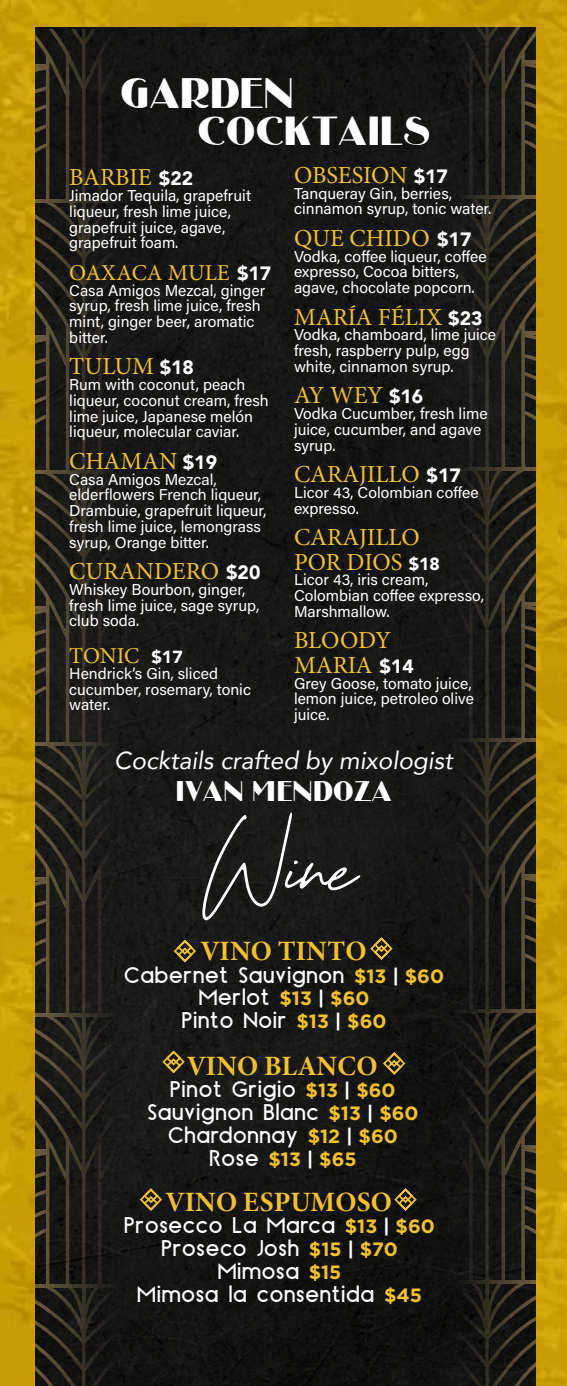
<style>
.page{position:relative;width:567px;height:1386px;background:#fff}
.page>*{position:absolute;margin:0;border:0;box-sizing:border-box;transform-origin:0 0}
.t1{font:70px "Autographer";color:#fff}
.t2{font:36.75px "Uncle Bob MF";color:#fff}
.t3{font:35px "Uncle Bob MF";color:#fff}
.t4{font:28px "Minion Variable Concept";letter-spacing:.01em;color:#f4c12c}
.t5{font:28px "Minion Variable Concept";letter-spacing:.005em;color:#f4c12a}
.t6{font:24.5px/24.5px "Minion Pro";color:#f3c12c}
.t7{font:italic 24.5px "Avenir";color:#fff}
.t8{font:24.5px "Uncle Bob MF";color:#fff}
.t9{font:22.75px/22.8px "Magical Stylish Sans Serif Demo";color:#fff;text-align:center}
.t10{font:22.75px "Minion Pro";color:#f3c12c}
.t11{font:700 19.25px "Gotham Pro";color:#f4c12a}
.t12{font:15.75px/15.8px "Acumin Variable Concept";color:#fff}
.s1{font-family:"Avenir";font-weight:900;font-size:19.25px;color:#fff}
.s2{font-family:"Avenir";font-weight:900;font-size:17.5px;color:#fff}
.s3{font-family:"Gotham Pro";font-weight:700;font-size:19.25px;color:#f4c12a}
.s4{font-family:"Gotham Pro";font-weight:700;font-size:19.25px}
.s5{font-family:"Magical Stylish Sans Serif Demo";font-weight:400;font-size:22.75px;color:#fff}
.s6{color:#fff}
</style>
<div class="page">
<img style="left:0;top:0;width:567px;height:1386px">
<div style="left:35px;top:28px;width:397px;height:1358px;background:#161615"></div>
<svg style="left:432px;top:25px;width:104px;height:1361px;background:#1d1b17"></svg>
<hr style="left:524px;top:60px;width:12px;height:4px;background:#63563b">
<svg style="left:369px;top:936px;width:25px;height:25px"></svg>
<svg style="left:382px;top:1051px;width:25px;height:25px"></svg>
<svg style="left:393px;top:1187px;width:25px;height:25px"></svg>
<svg style="left:35px;top:29px;width:162px;height:1357px;background:#1e1d19"></svg>
<h2 class="t2" style="left:118px;top:68px;width:177px">GARDEN</h2>
<h3 class="t3" style="left:197px;top:107px;width:234px">COCKTAILS</h3>
<h3 class="t6" style="left:69px;top:165px;width:125px">BARBIE <span class="s1">$22</span></h3>
<p class="t12" style="left:69px;top:187px;width:183px">Jimador Tequila, grapefruit liqueur, fresh lime juice, grapefruit juice, agave, grapefruit foam.</p>
<h3 class="t10" style="left:69px;top:257px;width:203px">OAXACA MULE <span class="s1">$17</span></h3>
<p class="t12" style="left:69px;top:282px;width:197px">Casa Amigos Mezcal, ginger syrup, fresh lime juice, fresh mint, ginger beer, aromatic bitter.</p>
<h3 class="t6" style="left:69px;top:354px;width:126px">TULUM <span class="s1">$18</span></h3>
<p class="t12" style="left:69px;top:376px;width:201px">Rum with coconut, peach liqueur, coconut cream, fresh lime juice, Japanese melón liqueur, molecular caviar.</p>
<h3 class="t6" style="left:69px;top:449px;width:149px">CHAMAN <span class="s1">$19</span></h3>
<p class="t12" style="left:69px;top:471px;width:199px">Casa Amigos Mezcal, elderflowers French liqueur,<br>Drambuie, grapefruit liqueur, fresh lime juice, lemongrass syrup, Orange bitter.</p>
<h3 class="t6" style="left:69px;top:559px;width:193px">CURANDERO <span class="s1">$20</span></h3>
<p class="t12" style="left:69px;top:581px;width:192px">Whiskey Bourbon, ginger, fresh lime juice, sage syrup, club soda.</p>
<h3 class="t10" style="left:69px;top:641px;width:115px">TONIC <span class="s2">$17</span></h3>
<p class="t12" style="left:69px;top:665px;width:183px">Hendrick’s Gin, sliced cucumber, rosemary, tonic water.</p>
<h3 class="t6" style="left:294px;top:163px;width:155px">OBSESION <span class="s1">$17</span></h3>
<p class="t12" style="left:294px;top:185px;width:199px">Tanqueray Gin, berries, cinnamon syrup, tonic water.</p>
<h3 class="t6" style="left:294px;top:226px;width:179px">QUE CHIDO <span class="s1">$17</span></h3>
<p class="t12" style="left:294px;top:248px;width:194px">Vodka, coffee liqueur, coffee expresso, Cocoa bitters, agave, chocolate popcorn.</p>
<h3 class="t6" style="left:294px;top:305px;width:190px">MARÍA FÉLIX <span class="s1">$23</span></h3>
<p class="t12" style="left:294px;top:326px;width:204px">Vodka, chamboard, lime juice fresh, raspberry pulp, egg white, cinnamon syrup.</p>
<h3 class="t6" style="left:294px;top:383px;width:131px">AY WEY <span class="s1">$16</span></h3>
<p class="t12" style="left:294px;top:405px;width:195px">Vodka Cucumber, fresh lime juice, cucumber, and agave syrup.</p>
<h3 class="t6" style="left:294px;top:462px;width:168px">CARAJILLO <span class="s1">$17</span></h3>
<p class="t12" style="left:294px;top:484px;width:186px">Licor 43, Colombian coffee expresso.</p>
<h3 class="t6" style="left:294px;top:525px;width:147px">CARAJILLO<br>POR DIOS <span class="s2">$18</span></h3>
<p class="t12" style="left:294px;top:571px;width:192px">Licor 43, iris cream,<br>Colombian coffee expresso,<br>Marshmallow.</p>
<h3 class="t6" style="left:294px;top:628px;width:121px">BLOODY<br>MARIA <span class="s1">$14</span></h3>
<p class="t12" style="left:294px;top:675px;width:181px">Grey Goose, tomato juice, lemon juice, petroleo olive juice.</p>
<h3 class="t7" style="left:114px;top:746px;width:340px">Cocktails crafted by mixologist</h3>
<h3 class="t8" style="left:175px;top:774px;width:218px">IVAN MENDOZA</h3>
<h1 class="t1" style="left:204px;top:821px;width:150px">Wine</h1>
<h3 class="t5" style="left:201px;top:931px;width:167px">VINO TINTO</h3>
<h3 class="t9" style="left:124px;top:965px;width:322px">Cabernet Sauvignon <span class="s3">$13</span> <span class="s4">|</span> <span class="s3">$60<br></span>Merlot <span class="s3">$13</span> <span class="s4">|</span> <span class="s3">$60<br></span>Pinto Noir <span class="s3">$13</span> <span class="s4">|</span> <span class="s3">$60</span></h3>
<h3 class="t4" style="left:188px;top:1046px;width:191px">VINO BLANCO</h3>
<h3 class="t9" style="left:147px;top:1080px;width:273px">Pinot Grigio <span class="s3">$13</span> <span class="s4">|</span> <span class="s3">$60<br></span>Sauvignon Blanc <span class="s3">$13</span> <span class="s4">|</span> <span class="s3">$60<br></span>Chardonnay <span class="s3">$12</span> <span class="s4">|</span> <span class="s3">$60</span></h3>
<p class="t11" style="left:209px;top:1148px;width:149px"><span class="s5">Rose</span> $13 <span class="s6">|</span> $65</p>
<h3 class="t4" style="left:167px;top:1182px;width:227px">VINO ESPUMOSO</h3>
<h3 class="t9" style="left:124px;top:1216px;width:312px">Prosecco La Marca <span class="s3">$13</span> <span class="s4">|</span> <span class="s3">$60<br></span>Proseco Josh <span class="s3">$15</span> <span class="s4">|</span> <span class="s3">$70<br></span>Mimosa <span class="s3">$15<br></span>Mimosa la consentida <span class="s3">$45</span></h3>
</div>
